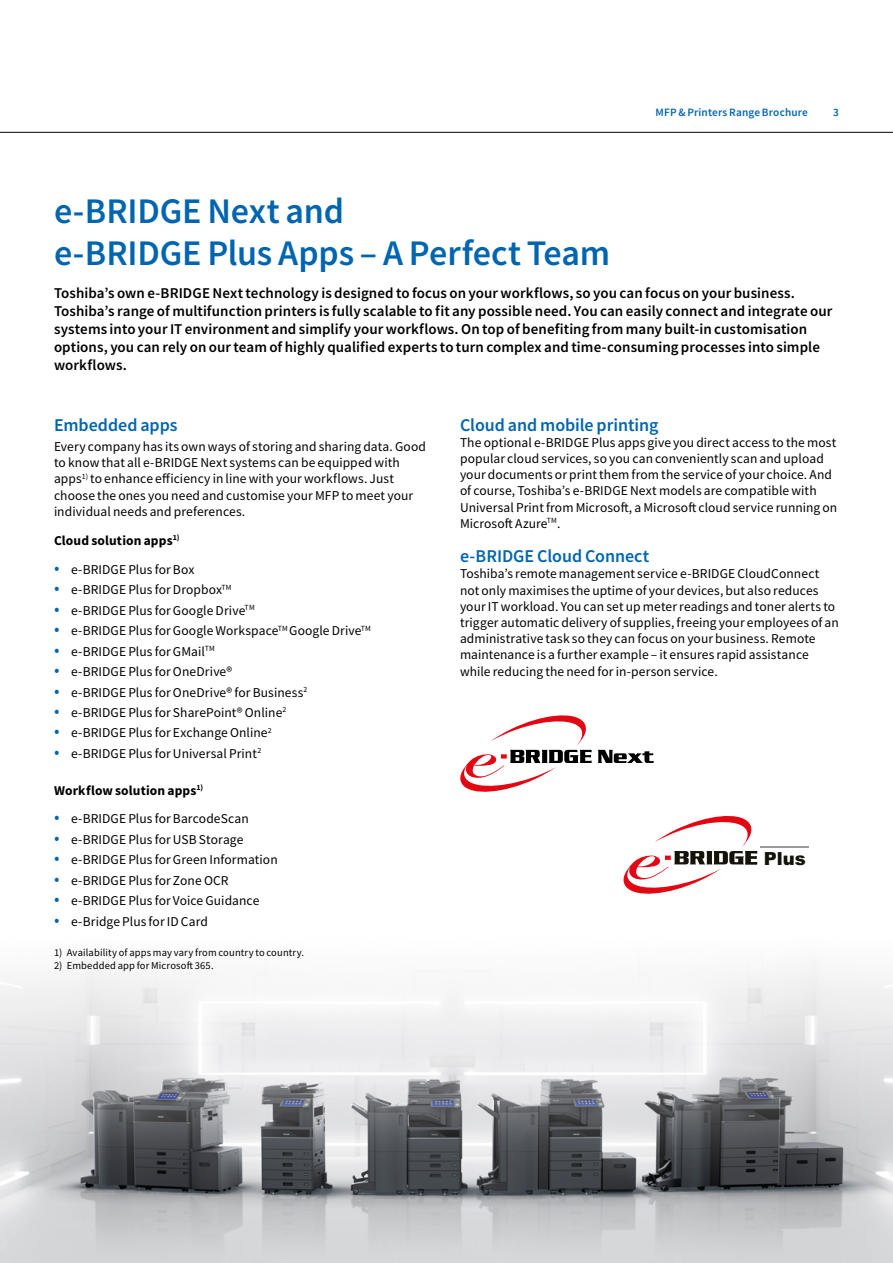
<style>
.page{position:relative;width:893px;height:1263px;background:#fff}
.page>*{position:absolute;margin:0;border:0;box-sizing:border-box;transform-origin:0 0}
.t1{font:500 36px/42px "Toshiba Sans";letter-spacing:-.005em;color:#0065b0}
.t2{font:500 18px "Toshiba Sans";color:#0065b0}
.t3{font:900 18px "Arial";color:#131309}
.t4{font:500 15px/18px "Toshiba Sans";letter-spacing:.005em;color:#000}
.t5{font:13.5px/16.2px "Toshiba Sans";letter-spacing:.01em;color:#000}
.t6{font:700 13.5px "Toshiba Sans";letter-spacing:.01em;color:#000}
.t7{font:500 11.25px "Toshiba Sans";letter-spacing:.015em;color:#0065b0}
.t8{font:10.5px "Toshiba Sans";letter-spacing:.015em;color:#000}
.s1{font-weight:300;font-size:19.5px;color:#0065b0}
</style>
<div class="page">
<hr style="left:0;top:132px;width:893px;height:1px;background:#000">
<img style="left:0;top:965px;width:893px;height:298px">
<svg style="left:460px;top:715px;width:132px;height:77px"></svg>
<svg style="left:598px;top:750px;width:56px;height:13px"></svg>
<hr style="left:760px;top:846px;width:48px;height:2px;background:#9b999c">
<svg style="left:623px;top:816px;width:134px;height:78px"></svg>
<h1 class="t1" style="left:54px;top:189px;width:558px">e-BRIDGE Next and<br>e-BRIDGE Plus Apps – A Perfect Team</h1>
<p class="t7" style="left:656px;top:105px;width:154px">MFP &amp; Printers Range Brochure</p>
<p class="t7" style="left:833px;top:105px;width:7px">3</p>
<p class="t4" style="left:54px;top:283px;width:780px">Toshiba’s own e-BRIDGE Next technology is designed to focus on your workflows, so you can focus on your business.<br>Toshiba’s range of multifunction printers is fully scalable to fit any possible need. You can easily connect and integrate our systems into your IT environment and simplify your workflows. On top of benefiting from many built-in customisation options, you can rely on our team of highly qualified experts to turn complex and time-consuming processes into simple workflows.</p>
<h2 class="t2" style="left:54px;top:413px;width:125px">Embedded apps</h2>
<p class="t5" style="left:54px;top:438px;width:374px">Every company has its own ways of storing and sharing data. Good to know that all e-BRIDGE Next systems can be equipped with apps<sup>1)</sup> to enhance efficiency in line with your workflows. Just choose the ones you need and customise your MFP to meet your individual needs and preferences.</p>
<p class="t6" style="left:54px;top:531px;width:127px">Cloud solution apps<sup>1)</sup></p>
<p class="t5" style="left:54px;top:561px;width:142px"><span class="s1">•</span> e-BRIDGE Plus for Box</p>
<p class="t5" style="left:54px;top:581px;width:179px"><span class="s1">•</span> e-BRIDGE Plus for Dropbox<sup>TM</sup></p>
<p class="t5" style="left:54px;top:602px;width:202px"><span class="s1">•</span> e-BRIDGE Plus for Google Drive<sup>TM</sup></p>
<p class="t5" style="left:54px;top:622px;width:318px"><span class="s1">•</span> e-BRIDGE Plus for Google Workspace<sup>TM</sup> Google Drive<sup>TM</sup></p>
<p class="t5" style="left:54px;top:643px;width:162px"><span class="s1">•</span> e-BRIDGE Plus for GMail<sup>TM</sup></p>
<p class="t5" style="left:54px;top:663px;width:180px"><span class="s1">•</span> e-BRIDGE Plus for OneDrive®</p>
<p class="t5" style="left:54px;top:684px;width:255px"><span class="s1">•</span> e-BRIDGE Plus for OneDrive® for Business<sup>2</sup></p>
<p class="t5" style="left:54px;top:704px;width:234px"><span class="s1">•</span> e-BRIDGE Plus for SharePoint® Online<sup>2</sup></p>
<p class="t5" style="left:54px;top:725px;width:219px"><span class="s1">•</span> e-BRIDGE Plus for Exchange Online<sup>2</sup></p>
<p class="t5" style="left:54px;top:745px;width:209px"><span class="s1">•</span> e-BRIDGE Plus for Universal Print<sup>2</sup></p>
<p class="t6" style="left:54px;top:781px;width:151px">Workflow solution apps<sup>1)</sup></p>
<p class="t5" style="left:54px;top:811px;width:196px"><span class="s1">•</span> e-BRIDGE Plus for BarcodeScan</p>
<p class="t5" style="left:54px;top:831px;width:191px"><span class="s1">•</span> e-BRIDGE Plus for USB Storage</p>
<p class="t5" style="left:54px;top:852px;width:225px"><span class="s1">•</span> e-BRIDGE Plus for Green Information</p>
<p class="t5" style="left:54px;top:872px;width:176px"><span class="s1">•</span> e-BRIDGE Plus for Zone OCR</p>
<p class="t5" style="left:54px;top:893px;width:207px"><span class="s1">•</span> e-BRIDGE Plus for Voice Guidance</p>
<p class="t5" style="left:54px;top:913px;width:156px"><span class="s1">•</span> e-Bridge Plus for ID Card</p>
<p class="t8" style="left:54px;top:946px;width:252px">1) Availability of apps may vary from country to country.</p>
<p class="t8" style="left:54px;top:959px;width:161px">2) Embedded app for Microsoft 365.</p>
<h2 class="t2" style="left:460px;top:413px;width:200px">Cloud and mobile printing</h2>
<p class="t5" style="left:460px;top:434px;width:379px">The optional e-BRIDGE Plus apps give you direct access to the most popular cloud services, so you can conveniently scan and upload your documents or print them from the service of your choice. And of course, Toshiba’s e-BRIDGE Next models are compatible with Universal Print from Microsoft, a Microsoft cloud service running on Microsoft Azure<sup>TM</sup>.</p>
<h2 class="t2" style="left:460px;top:544px;width:191px">e-BRIDGE Cloud Connect</h2>
<p class="t5" style="left:460px;top:566px;width:380px">Toshiba’s remote management service e-BRIDGE CloudConnect not only maximises the uptime of your devices, but also reduces your IT workload. You can set up meter readings and toner alerts to trigger automatic delivery of supplies, freeing your employees of an administrative task so they can focus on your business. Remote maintenance is a further example – it ensures rapid assistance while reducing the need for in-person service.</p>
<h2 class="t3" style="left:764px;top:846px;width:44px">Plus</h2>
</div>
